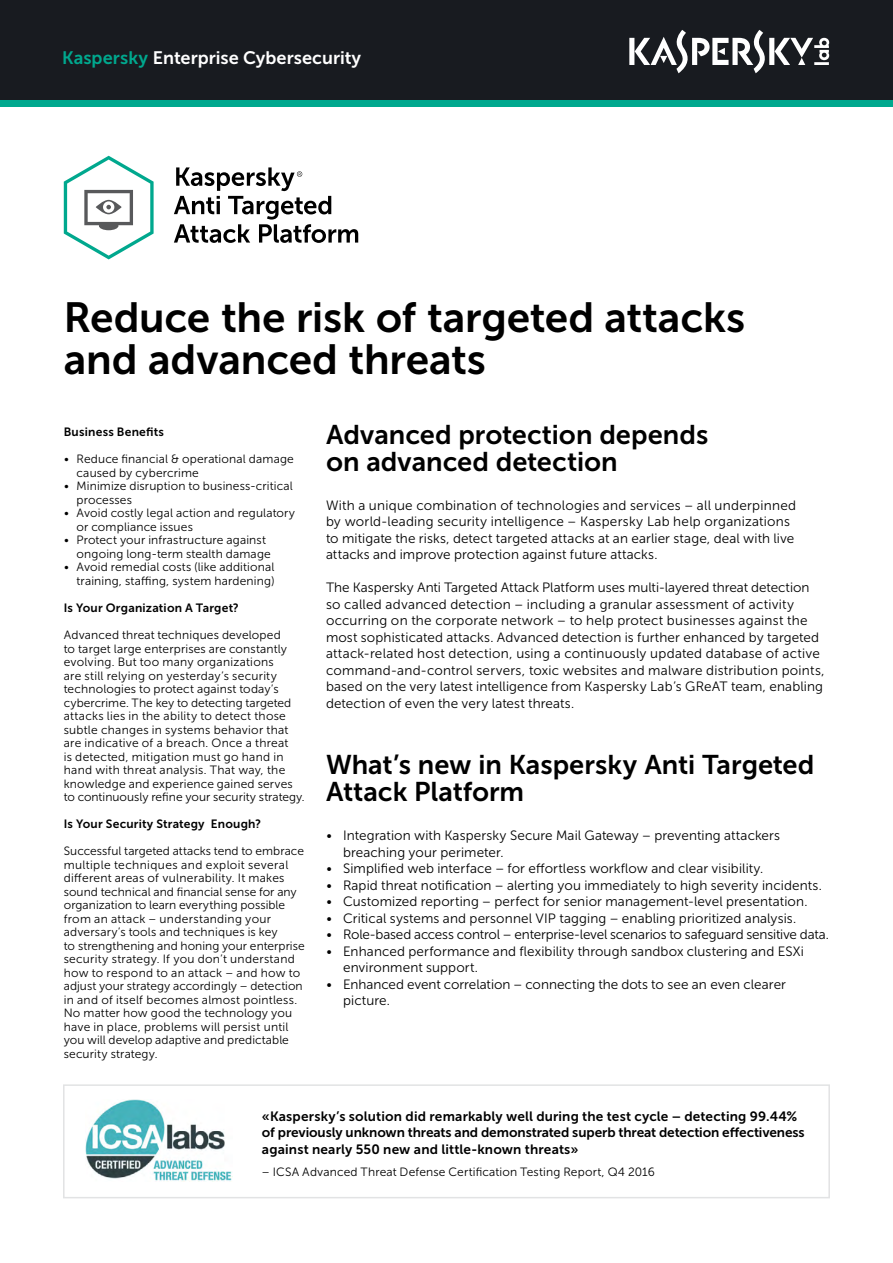
<style>
.page{position:relative;width:893px;height:1263px;background:#fff}
.page>*{position:absolute;margin:0;border:0;box-sizing:border-box;transform-origin:0 0}
.t1{font:42px/42px "Museo Sans Cyrl 700";letter-spacing:-.005em;color:#000}
.t2{font:27px/27px "Museo Sans Cyrl 700";color:#000}
.t3{font:18px "Museo Sans Cyrl 700";color:#fff}
.t4{font:13.5px/16.5px "Museo Sans Cyrl 300";letter-spacing:.01em;color:#000}
.t5{font:13.5px/16.5px "Museo Sans Cyrl 700";letter-spacing:.005em;color:#000}
.t6{font:13.5px "Museo Sans Cyrl 300";letter-spacing:-.01em;color:#000}
.t7{font:12px/13.5px "Museo Sans Cyrl 300";letter-spacing:.015em;color:#000}
.t8{font:12px "Museo Sans Cyrl 700";letter-spacing:.015em;color:#000}
.s1{color:#00a88e}
</style>
<div class="page">
<div style="left:0;top:0;width:893px;height:100px;background:#181b20"></div>
<div style="left:0;top:100px;width:893px;height:6px;background:#00a88e"></div>
<svg style="left:629px;top:30px;width:200px;height:43px"></svg>
<svg style="left:64px;top:156px;width:90px;height:103px"></svg>
<svg style="left:174px;top:167px;width:184px;height:76px"></svg>
<div style="left:63px;top:1084px;width:767px;height:114px;border:2px solid #e2e3e4"></div>
<img style="left:86px;top:1099px;width:146px;height:83px">
<h3 class="t3" style="left:62px;top:48px;width:301px"><span class="s1">Kaspersky</span> Enterprise Cybersecurity</h3>
<h1 class="t1" style="left:64px;top:296px;width:683px">Reduce the risk of targeted attacks and advanced threats</h1>
<p class="t8" style="left:64px;top:426px;width:102px">Business Benefits</p>
<p class="t7" style="left:77px;top:453px;width:219px;text-indent:-13px">• Reduce financial &amp; operational damage caused by cybercrime</p>
<p class="t7" style="left:77px;top:480px;width:218px;text-indent:-13px">• Minimize disruption to business-critical processes</p>
<p class="t7" style="left:77px;top:507px;width:220px;text-indent:-13px">• Avoid costly legal action and regulatory or compliance issues</p>
<p class="t7" style="left:77px;top:534px;width:196px;text-indent:-13px">• Protect your infrastructure against ongoing long-term stealth damage</p>
<p class="t7" style="left:64px;top:561px;width:212px;text-align:right">• Avoid remedial costs (like additional training, staffing, system hardening)</p>
<p class="t8" style="left:64px;top:601px;width:176px">Is Your Organization A Target?</p>
<p class="t7" style="left:64px;top:628px;width:242px">Advanced threat techniques developed<br>to target large enterprises are constantly evolving. But too many organizations<br>are still relying on yesterday’s security technologies to protect against today’s cybercrime. The key to detecting targeted attacks lies in the ability to detect those subtle changes in systems behavior that are indicative of a breach. Once a threat<br>is detected, mitigation must go hand in hand with threat analysis. That way, the knowledge and experience gained serves to continuously refine your security strategy.</p>
<p class="t8" style="left:64px;top:817px;width:199px">Is Your Security Strategy Enough?</p>
<p class="t7" style="left:64px;top:844px;width:242px">Successful targeted attacks tend to embrace multiple techniques and exploit several different areas of vulnerability. It makes sound technical and financial sense for any organization to learn everything possible from an attack – understanding your adversary’s tools and techniques is key<br>to strengthening and honing your enterprise security strategy. If you don’t understand how to respond to an attack – and how to adjust your strategy accordingly – detection in and of itself becomes almost pointless.<br>No matter how good the technology you have in place, problems will persist until you will develop adaptive and predictable security strategy.</p>
<h2 class="t2" style="left:326px;top:421px;width:384px">Advanced protection depends on advanced detection</h2>
<p class="t4" style="left:326px;top:497px;width:472px">With a unique combination of technologies and services – all underpinned by world-leading security intelligence – Kaspersky Lab help organizations to mitigate the risks, detect targeted attacks at an earlier stage, deal with live attacks and improve protection against future attacks.</p>
<p class="t4" style="left:326px;top:580px;width:500px">The Kaspersky Anti Targeted Attack Platform uses multi-layered threat detection so called advanced detection – including a granular assessment of activity occurring on the corporate network – to help protect businesses against the most sophisticated attacks. Advanced detection is further enhanced by targeted attack-related host detection, using a continuously updated database of active command-and-control servers, toxic websites and malware distribution points, based on the very latest intelligence from Kaspersky Lab’s GReAT team, enabling detection of even the very latest threats.</p>
<h2 class="t2" style="left:326px;top:751px;width:490px">What’s new in Kaspersky Anti Targeted<br>Attack Platform</h2>
<p class="t4" style="left:343px;top:827px;width:439px;text-indent:-17px">• Integration with Kaspersky Secure Mail Gateway – preventing attackers breaching your perimeter.</p>
<p class="t4" style="left:326px;top:860px;width:439px">• Simplified web interface – for effortless workflow and clear visibility.</p>
<p class="t4" style="left:326px;top:877px;width:497px">• Rapid threat notification – alerting you immediately to high severity incidents.</p>
<p class="t4" style="left:326px;top:893px;width:483px">• Customized reporting – perfect for senior management-level presentation.</p>
<p class="t4" style="left:326px;top:910px;width:472px">• Critical systems and personnel VIP tagging – enabling prioritized analysis.</p>
<p class="t6" style="left:326px;top:927px;width:504px">• Role-based access control – enterprise-level scenarios to safeguard sensitive data.</p>
<p class="t4" style="left:343px;top:943px;width:462px;text-indent:-17px">• Enhanced performance and flexibility through sandbox clustering and ESXi environment support.</p>
<p class="t4" style="left:343px;top:976px;width:445px;text-indent:-17px">• Enhanced event correlation – connecting the dots to see an even clearer picture.</p>
<p class="t5" style="left:262px;top:1108px;width:544px">«Kaspersky’s solution did remarkably well during the test cycle – detecting 99.44% of previously unknown threats and demonstrated superb threat detection effectiveness against nearly 550 new and little-known threats»</p>
<p class="t7" style="left:262px;top:1165px;width:394px">– ICSA Advanced Threat Defense Certification Testing Report, Q4 2016</p>
</div>
